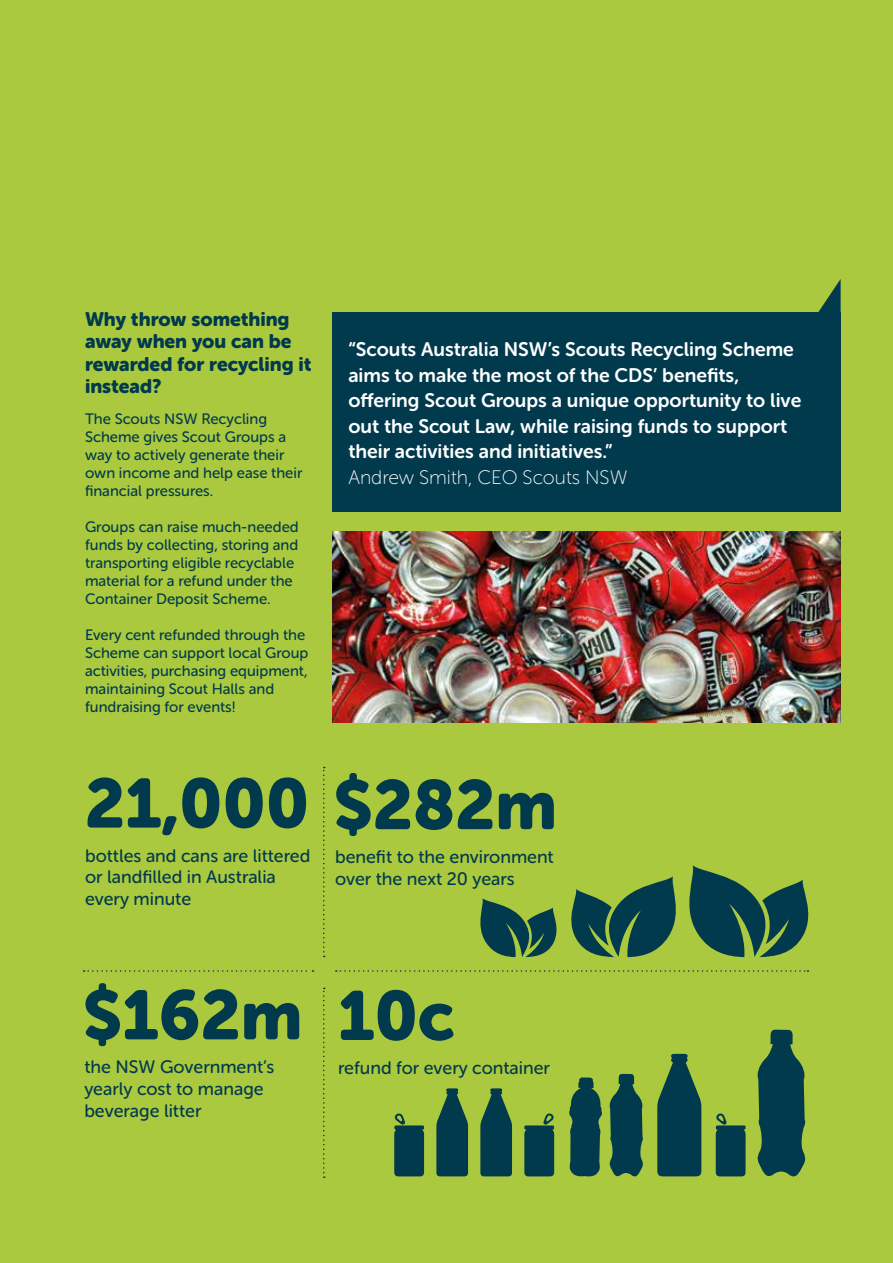
<style>
.page{position:relative;width:893px;height:1263px;background:#fff}
.page>*{position:absolute;margin:0;border:0;box-sizing:border-box;transform-origin:0 0}
.t1{font:69px "Museo Sans Rounded 900";color:#023a4d}
.t2{font:19.5px/25.5px "Museo Sans Rounded 700";color:#fff}
.t3{font:19.5px/22.5px "Museo Sans Rounded 900";color:#023a4d}
.t4{font:19.5px "Museo Sans Rounded 100";color:#fff}
.t5{font:18px/21.6px "Museo Sans Rounded 500";color:#023a4d}
.t6{font:15px/18px "Museo Sans Rounded 500";color:#023a4d}
</style>
<div class="page">
<div style="left:0;top:0;width:892px;height:1263px;background:#aac93e"></div>
<div style="left:332px;top:312px;width:509px;height:199px;background:#023a4d"></div>
<svg style="left:818px;top:279px;width:23px;height:33px"></svg>
<img style="left:332px;top:531px;width:509px;height:191px">
<svg style="left:436px;top:1088px;width:32px;height:88px"></svg>
<svg style="left:480px;top:1088px;width:32px;height:88px"></svg>
<svg style="left:394px;top:1113px;width:30px;height:63px"></svg>
<svg style="left:716px;top:1113px;width:30px;height:63px"></svg>
<svg style="left:657px;top:1054px;width:44px;height:122px"></svg>
<svg style="left:524px;top:1113px;width:30px;height:63px"></svg>
<svg style="left:323px;top:987px;width:2px;height:191px"></svg>
<svg style="left:323px;top:767px;width:2px;height:190px"></svg>
<svg style="left:609px;top:1074px;width:34px;height:102px"></svg>
<svg style="left:757px;top:1029px;width:49px;height:148px"></svg>
<svg style="left:569px;top:1077px;width:33px;height:100px"></svg>
<svg style="left:480px;top:865px;width:329px;height:92px"></svg>
<svg style="left:336px;top:970px;width:472px;height:2px"></svg>
<svg style="left:84px;top:970px;width:230px;height:2px"></svg>
<h2 class="t3" style="left:85px;top:308px;width:228px">Why throw something away when you can be rewarded for recycling it instead?</h2>
<p class="t6" style="left:85px;top:410px;width:219px">The Scouts NSW Recycling<br>Scheme gives Scout Groups a way to actively generate their own income and help ease their financial pressures.</p>
<p class="t6" style="left:85px;top:518px;width:215px">Groups can raise much-needed funds by collecting, storing and transporting eligible recyclable material for a refund under the<br>Container Deposit Scheme.</p>
<p class="t6" style="left:85px;top:626px;width:225px">Every cent refunded through the<br>Scheme can support local Group activities, purchasing equipment, maintaining Scout Halls and fundraising for events!</p>
<h2 class="t2" style="left:348px;top:337px;width:454px">“Scouts Australia NSW’s Scouts Recycling Scheme aims to make the most of the CDS’ benefits, offering Scout Groups a unique opportunity to live out the Scout Law, while raising funds to support their activities and initiatives.”</h2>
<h2 class="t4" style="left:348px;top:467px;width:281px">Andrew Smith, CEO Scouts NSW</h2>
<h1 class="t1" style="left:85px;top:764px;width:473px">21,000 $282m</h1>
<p class="t5" style="left:85px;top:845px;width:227px">bottles and cans are littered or landfilled in Australia every minute</p>
<p class="t5" style="left:335px;top:846px;width:220px">benefit to the environment over the next 20 years</p>
<h1 class="t1" style="left:83px;top:976px;width:221px">$162m</h1>
<p class="t5" style="left:84px;top:1056px;width:192px">the NSW Government’s yearly cost to manage beverage litter</p>
<h1 class="t1" style="left:338px;top:976px;width:118px">10c</h1>
<p class="t5" style="left:338px;top:1057px;width:213px">refund for every container</p>
</div>
